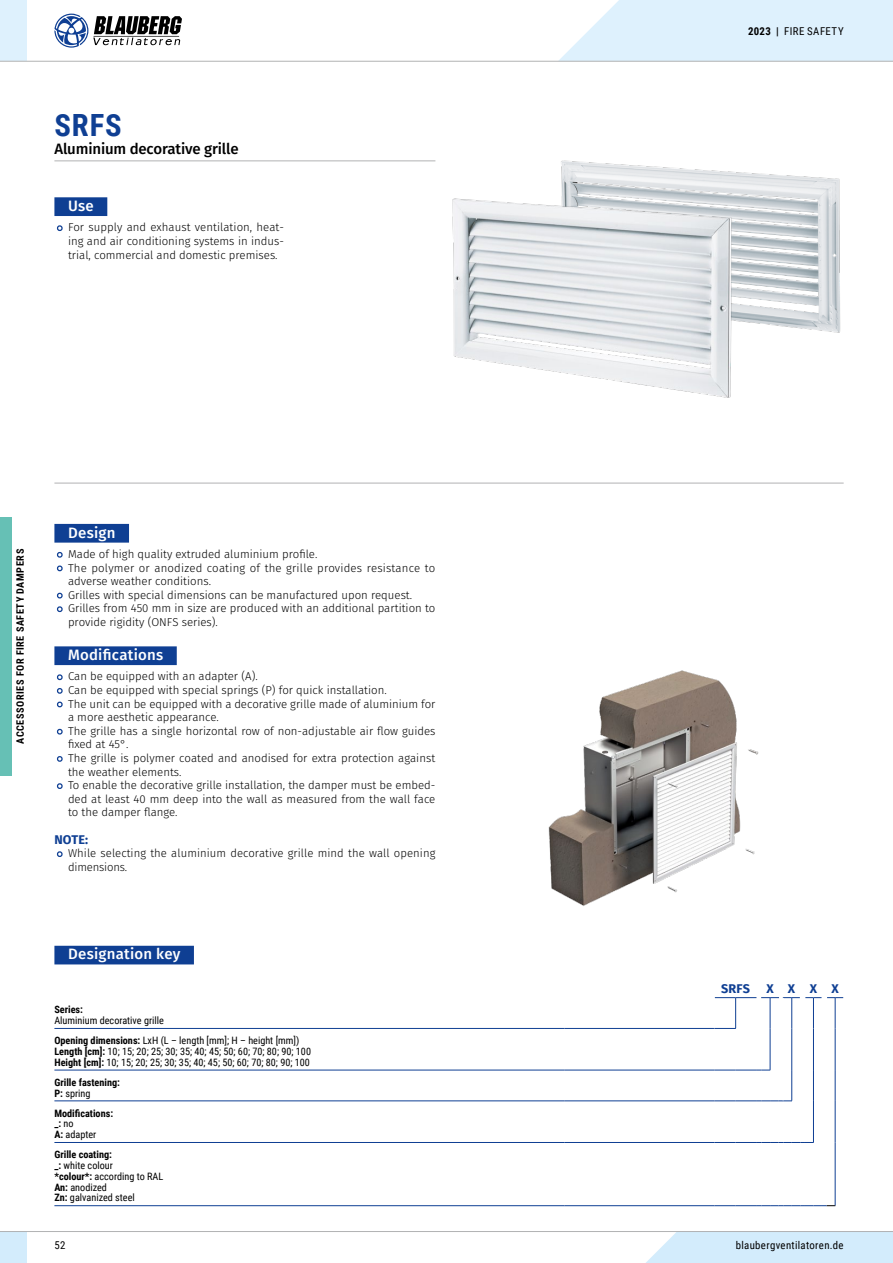
<style>
.page{position:relative;width:893px;height:1263px;background:#fff}
.page>*{position:absolute;margin:0;border:0;box-sizing:border-box;transform-origin:0 0}
.t1{font:700 30.6px "Roboto Condensed";color:#0f3f93}
.t2{font:500 15px "Fira Sans";letter-spacing:.015em;color:#fff}
.t3{font:500 15px "Fira Sans";letter-spacing:-.01em;color:#000}
.t4{font:700 12.6px "Fira Sans";letter-spacing:.01em;color:#0f3f93}
.t5{font:300 11.4px/13.6px "Fira Sans";color:#000}
.t6{font:10.8px "Roboto Condensed";letter-spacing:.035em;color:#000}
.t7{font:10.2px/10.8px "Roboto Condensed";color:#000}
.t8{font:700 10.2px/10.8px "Roboto Condensed";color:#000}
.t9{font:700 10.2px "Roboto Condensed";letter-spacing:.055em;color:#000}
.s1{font-weight:700}
.s2{font-weight:400}
</style>
<div class="page">
<hr style="left:54px;top:160px;width:381px;height:1px;background:#b1b2b3">
<div style="left:54px;top:197px;width:53px;height:19px;background:#0f3f93"></div>
<svg style="left:56px;top:225px;width:7px;height:7px"></svg>
<div style="left:54px;top:524px;width:75px;height:19px;background:#0f3f93"></div>
<div style="left:54px;top:646px;width:123px;height:19px;background:#0f3f93"></div>
<svg style="left:56px;top:551px;width:7px;height:7px"></svg>
<svg style="left:56px;top:565px;width:7px;height:7px"></svg>
<svg style="left:56px;top:592px;width:7px;height:7px"></svg>
<svg style="left:56px;top:606px;width:7px;height:7px"></svg>
<svg style="left:56px;top:674px;width:7px;height:7px"></svg>
<svg style="left:56px;top:688px;width:7px;height:6px"></svg>
<svg style="left:56px;top:701px;width:7px;height:7px"></svg>
<svg style="left:56px;top:728px;width:7px;height:7px"></svg>
<svg style="left:56px;top:756px;width:7px;height:6px"></svg>
<svg style="left:56px;top:783px;width:7px;height:6px"></svg>
<svg style="left:56px;top:851px;width:7px;height:6px"></svg>
<img style="left:548px;top:670px;width:211px;height:236px">
<hr style="left:54px;top:483px;width:790px;height:1px;background:#b1b2b3">
<img style="left:561px;top:160px;width:280px;height:173px">
<img style="left:452px;top:196px;width:282px;height:202px">
<div style="left:54px;top:946px;width:140px;height:18px;background:#0f3f93"></div>
<hr style="left:54px;top:1028px;width:511px;height:1px;background:#0f3f93">
<hr style="left:54px;top:1070px;width:511px;height:1px;background:#0f3f93">
<hr style="left:54px;top:1100px;width:511px;height:1px;background:#0f3f93">
<hr style="left:565px;top:1028px;width:149px;height:1px;background:#0f3f93">
<hr style="left:565px;top:1070px;width:149px;height:1px;background:#0f3f93">
<hr style="left:565px;top:1100px;width:149px;height:1px;background:#0f3f93">
<hr style="left:791px;top:998px;width:1px;height:30px;background:#0f3f93">
<hr style="left:791px;top:1028px;width:1px;height:42px;background:#0f3f93">
<hr style="left:791px;top:1070px;width:1px;height:31px;background:#0f3f93">
<hr style="left:770px;top:1028px;width:1px;height:42px;background:#0f3f93">
<hr style="left:770px;top:998px;width:1px;height:30px;background:#0f3f93">
<hr style="left:565px;top:1142px;width:149px;height:1px;background:#0f3f93">
<hr style="left:565px;top:1205px;width:149px;height:1px;background:#0f3f93">
<svg style="left:714px;top:997px;width:130px;height:1px"></svg>
<hr style="left:735px;top:998px;width:1px;height:30px;background:#0f3f93">
<svg style="left:714px;top:1028px;width:22px;height:1px"></svg>
<svg style="left:714px;top:1070px;width:56px;height:1px"></svg>
<svg style="left:714px;top:1142px;width:100px;height:1px"></svg>
<svg style="left:714px;top:1100px;width:78px;height:1px"></svg>
<hr style="left:54px;top:1142px;width:511px;height:1px;background:#0f3f93">
<hr style="left:54px;top:1205px;width:511px;height:1px;background:#0f3f93">
<hr style="left:813px;top:998px;width:1px;height:30px;background:#0f3f93">
<hr style="left:813px;top:1028px;width:1px;height:42px;background:#0f3f93">
<hr style="left:813px;top:1070px;width:1px;height:31px;background:#0f3f93">
<hr style="left:813px;top:1101px;width:1px;height:41px;background:#0f3f93">
<hr style="left:835px;top:998px;width:1px;height:30px;background:#0f3f93">
<hr style="left:835px;top:1028px;width:1px;height:42px;background:#0f3f93">
<hr style="left:835px;top:1070px;width:1px;height:31px;background:#0f3f93">
<hr style="left:835px;top:1101px;width:1px;height:41px;background:#0f3f93">
<hr style="left:835px;top:1142px;width:1px;height:63px;background:#0f3f93">
<svg style="left:714px;top:1205px;width:121px;height:1px"></svg>
<div style="left:646px;top:1232px;width:247px;height:31px;background:#d3ecfc"></div>
<div style="left:0;top:1231px;width:27px;height:32px;background:#d3ecfc"></div>
<hr style="left:0;top:1231px;width:893px;height:1px;background:#b1b2b3">
<div style="left:0;top:0;width:27px;height:61px;background:#def1fd"></div>
<svg style="left:54px;top:14px;width:128px;height:34px"></svg>
<hr style="left:0;top:61px;width:893px;height:1px;background:#b1b2b3">
<svg style="left:558px;top:0;width:335px;height:62px;background:#e0f1fb"></svg>
<div style="left:0;top:517px;width:12px;height:259px;background:#66c0b5"></div>
<h1 class="t1" style="left:54px;top:104px;width:69px">SRFS</h1>
<h2 class="t3" style="left:54px;top:138px;width:186px">Aluminium decorative grille</h2>
<h2 class="t2" style="left:68px;top:195px;width:27px">Use</h2>
<p class="t5" style="left:68px;top:221px;width:218px;text-align:justify">For supply and exhaust ventilation, heat&shy;ing and air conditioning systems in indus&shy;trial, commercial and domestic premises.</p>
<p class="t6" style="left:748px;top:23px;width:97px"><span class="s1">2023 |</span> FIRE SAFETY</p>
<p class="t9" style="left:13px;top:744px;width:196px;rotate:-90deg">ACCESSORIES FOR FIRE SAFETY DAMPERS</p>
<h2 class="t2" style="left:68px;top:522px;width:49px">Design</h2>
<p class="t5" style="left:68px;top:548px;width:369px">Made of high quality extruded aluminium profile.<br>The polymer or anodized coating of the grille provides resistance to adverse weather conditions.<br>Grilles with special dimensions can be manufactured upon request.<br>Grilles from 450 mm in size are produced with an additional partition to provide rigidity (ONFS series).</p>
<h2 class="t2" style="left:68px;top:644px;width:97px">Modifications</h2>
<p class="t5" style="left:68px;top:670px;width:369px">Can be equipped with an adapter (A).<br>Can be equipped with special springs (P) for quick installation.<br>The unit can be equipped with a decorative grille made of aluminium for a more aesthetic appearance.<br>The grille has a single horizontal row of non-adjustable air flow guides fixed at 45°.<br>The grille is polymer coated and anodised for extra protection against the weather elements.<br>To enable the decorative grille installation, the damper must be embed&shy;ded at least 40 mm deep into the wall as measured from the wall face to the damper flange.</p>
<p class="t4" style="left:54px;top:830px;width:35px">NOTE:</p>
<p class="t5" style="left:68px;top:847px;width:369px">While selecting the aluminium decorative grille mind the wall opening dimensions.</p>
<h2 class="t2" style="left:68px;top:943px;width:114px">Designation key</h2>
<p class="t4" style="left:721px;top:980px;width:30px">SRFS</p>
<p class="t4" style="left:766px;top:980px;width:74px">XXXX</p>
<p class="t8" style="left:54px;top:1004px;width:30px">Series:</p>
<p class="t7" style="left:54px;top:1010px;width:246px;line-height:20px">Aluminium decorative grille<br><span class="s1">Opening dimensions:</span> LxH (L – length [mm]; H – height [mm])</p>
<p class="t7" style="left:54px;top:1045px;width:258px"><span class="s1">Length [cm]:</span> 10; 15; 20; 25; 30; 35; 40; 45; 50; 60; 70; 80; 90; 100<br><span class="s1">Height [cm]:</span> 10; 15; 20; 25; 30; 35; 40; 45; 50; 60; 70; 80; 90; 100</p>
<p class="t8" style="left:54px;top:1076px;width:67px">Grille fastening:<br>P: <span class="s2">spring</span></p>
<p class="t8" style="left:54px;top:1107px;width:60px">Modifications: _: <span class="s2">no<br></span>A: <span class="s2">adapter</span></p>
<p class="t7" style="left:54px;top:1149px;width:110px"><span class="s1">Grille coating:<br>_:</span> white colour<br><span class="s1">*colour*:</span> according to RAL<br><span class="s1">An:</span> anodized<br><span class="s1">Zn:</span> galvanized steel</p>
<p class="t6" style="left:54px;top:1238px;width:13px">52</p>
<p class="t6" style="left:736px;top:1238px;width:109px">blaubergventilatoren.de</p>
</div>
